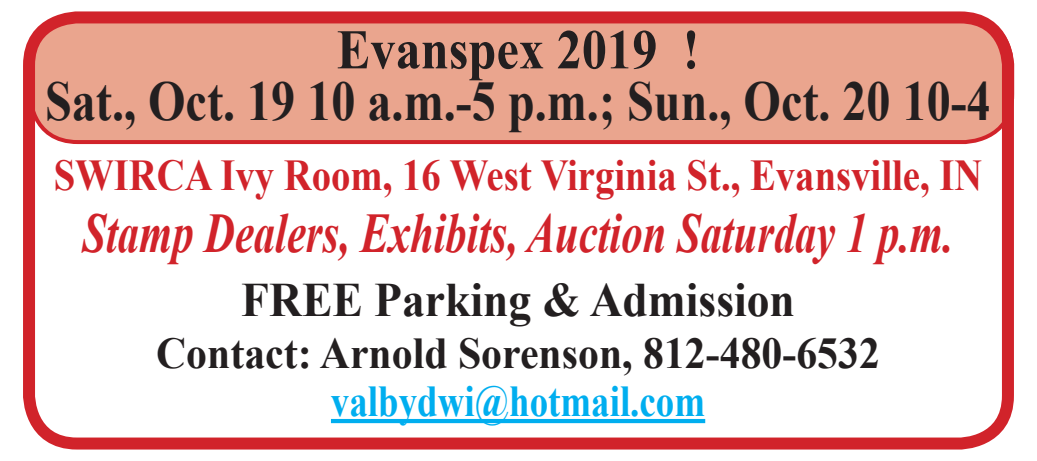
<style>
.page{position:relative;width:1037px;height:461px;background:#fff}
.page>*{position:absolute;margin:0;border:0;box-sizing:border-box;transform-origin:0 0}
.Normal_copy{font:italic 700 56px "Times New Roman";color:#d1232a;scale:.76 1}
.Normal_copy-2{font:700 56px "Times New Roman";color:#231f20;scale:.86 1}
.Normal_copy-3{font:700 56px "Times New Roman";color:#231f20;scale:.9 1}
.Normal_copy-4{font:700 48px "Times New Roman";color:#231f20;scale:.95 1}
.Normal_copy-5{font:700 44px "Times New Roman";color:#d1232a;scale:.88 1}
.Normal_copy-6{font:700 44px "Times New Roman";color:#231f20;scale:.95 1}
.Normal_copy-7{font:700 44px "Times New Roman";color:#00aeef;scale:.84 1}
</style>
<div class="page">
<div style="left:30px;top:17px;width:982px;height:125px;background:#eaa58e;border-radius:48px"></div>
<div style="left:28px;top:15px;width:986px;height:129px;border:4px solid #d1232a;border-radius:48px"></div>
<div style="left:23px;top:11px;width:991px;height:438px;border:12px solid #d1232a;border-radius:48px"></div>
<hr style="left:331px;top:419px;width:374px;height:4px;background:#00aeef">
<p class="Normal_copy-3" style="left:337px;top:11px;width:404px">Evanspex 2019 !</p>
<p class="Normal_copy-2" style="left:45px;top:63px;width:1101px">Sat., Oct. 19 10 a.m.-5 p.m.; Sun., Oct. 20 10-4</p>
<p class="Normal_copy-5" style="left:54px;top:145px;width:1057px">SWIRCA Ivy Room, 16 West Virginia St., Evansville, IN</p>
<p class="Normal_copy" style="left:82px;top:194px;width:1148px">Stamp Dealers, Exhibits, Auction Saturday 1 p.m.</p>
<p class="Normal_copy-4" style="left:241px;top:266px;width:584px">FREE Parking &amp; Admission</p>
<p class="Normal_copy-6" style="left:156px;top:323px;width:763px">Contact: Arnold Sorenson, 812-480-6532</p>
<p class="Normal_copy-7" style="left:331px;top:371px;width:447px">valbydwi@hotmail.com</p>
</div>
